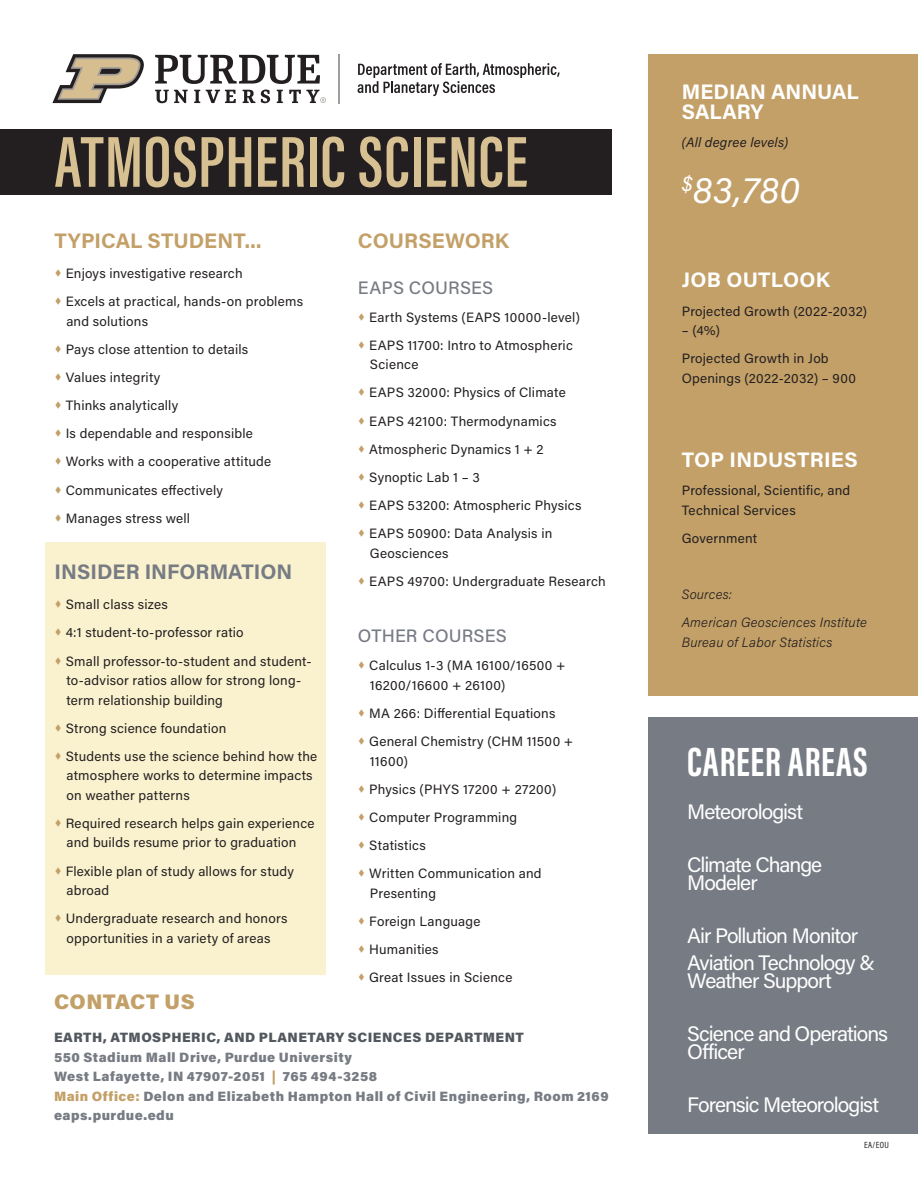
<style>
.page{position:relative;width:918px;height:1188px;background:#fff}
.page>*{position:absolute;margin:0;border:0;box-sizing:border-box;transform-origin:0 0}
.t1{font:600 74.25px "Acumin Pro Extra Cond";letter-spacing:.01em;color:#d7c091}
.t2{font:700 42px "Acumin Pro Extra Cond";letter-spacing:.02em;color:#fff}
.Body_text_Acumin_Pro_9_pt{font:italic 37.5px "Acumin Pro";color:#fff}
.Body_text_Acumin_Pro_9_pt-2{font:21px/18px "Acumin Pro";letter-spacing:-.045em;color:#fff}
.Body_text_Acumin_Pro_9_pt-3{font:700 21px/19.5px "Acumin Pro";letter-spacing:.01em;color:#fff}
.Body_text_subhead{font:700 21px "Acumin Pro";color:#777b83}
.Body_text_subhead-2{font:700 21px "Acumin Pro";letter-spacing:.005em;color:#c3a068}
.Body_text_Acumin_Pro_9_pt-4{font:700 21px "Acumin Pro";letter-spacing:.005em;color:#c3a068}
.t3{font:900 21px "Acumin Pro";letter-spacing:.015em;color:#c3a068}
.Body_text_Acumin_Pro_9_pt-5{font:500 18px "Acumin Pro";letter-spacing:.005em;color:#777b83}
.Body_text_Acumin_Pro_9_pt-6{font:13.5px/19.5px "Acumin Pro";letter-spacing:.015em;color:#231f20}
.t4{font:900 13.5px "Acumin Pro";letter-spacing:.035em;color:#777b83}
.Body_text_Acumin_Pro_9_pt-7{font:italic 300 13.5px/19.5px "Acumin Pro";letter-spacing:.015em;color:#231f20}
.t5{font:900 13.5px "Acumin Pro";letter-spacing:.035em;color:#52585e}
.Body_text_Acumin_Pro_9_pt-8{font:italic 13.5px "Acumin Pro";letter-spacing:.015em;color:#231f20}
.Body_text_Acumin_Reg_8{font:9px "Acumin Pro Cond";color:#231f20}
.s1{color:#c3a068}
</style>
<div class="page">
<div style="left:45px;top:543px;width:280px;height:432px;background:#faf1ce"></div>
<div style="left:0;top:129px;width:612px;height:66px;background:#231f20"></div>
<div style="left:648px;top:718px;width:270px;height:416px;background:#777b83"></div>
<svg style="left:358px;top:63px;width:202px;height:33px"></svg>
<svg style="left:155px;top:90px;width:33px;height:13px"></svg>
<svg style="left:194px;top:90px;width:6px;height:13px"></svg>
<svg style="left:277px;top:90px;width:6px;height:13px"></svg>
<svg style="left:206px;top:90px;width:30px;height:13px"></svg>
<svg style="left:243px;top:90px;width:12px;height:13px"></svg>
<svg style="left:261px;top:90px;width:9px;height:13px"></svg>
<svg style="left:155px;top:55px;width:165px;height:29px"></svg>
<svg style="left:52px;top:54px;width:92px;height:49px"></svg>
<hr style="left:338px;top:54px;width:1px;height:49px;background:#a19c97">
<svg style="left:289px;top:90px;width:37px;height:13px"></svg>
<div style="left:648px;top:54px;width:270px;height:642px;background:#c3a068"></div>
<p class="t1" style="left:55px;top:117px;width:475px">ATMOSPHERIC SCIENCE</p>
<p class="Body_text_subhead-2" style="left:55px;top:226px;width:208px">TYPICAL STUDENT...</p>
<p class="Body_text_Acumin_Pro_9_pt-6" style="left:55px;top:263px;width:190px"><span class="s1">•</span> Enjoys investigative research</p>
<p class="Body_text_Acumin_Pro_9_pt-6" style="left:66px;top:291px;width:238px;text-indent:-12px"><span class="s1">•</span> Excels at practical, hands-on problems and solutions</p>
<p class="Body_text_Acumin_Pro_9_pt-6" style="left:55px;top:339px;width:195px"><span class="s1">•</span> Pays close attention to details</p>
<p class="Body_text_Acumin_Pro_9_pt-6" style="left:55px;top:367px;width:107px"><span class="s1">•</span> Values integrity</p>
<p class="Body_text_Acumin_Pro_9_pt-6" style="left:55px;top:395px;width:125px"><span class="s1">•</span> Thinks analytically</p>
<p class="Body_text_Acumin_Pro_9_pt-6" style="left:55px;top:423px;width:200px"><span class="s1">•</span> Is dependable and responsible</p>
<p class="Body_text_Acumin_Pro_9_pt-6" style="left:55px;top:451px;width:218px"><span class="s1">•</span> Works with a cooperative attitude</p>
<p class="Body_text_Acumin_Pro_9_pt-6" style="left:55px;top:480px;width:170px"><span class="s1">•</span> Communicates effectively</p>
<p class="Body_text_Acumin_Pro_9_pt-6" style="left:55px;top:508px;width:137px"><span class="s1">•</span> Manages stress well</p>
<p class="Body_text_subhead" style="left:55px;top:557px;width:239px">INSIDER INFORMATION</p>
<p class="Body_text_Acumin_Pro_9_pt-6" style="left:55px;top:594px;width:115px"><span class="s1">•</span> Small class sizes</p>
<p class="Body_text_Acumin_Pro_9_pt-6" style="left:55px;top:622px;width:191px"><span class="s1">•</span> 4:1 student-to-professor ratio</p>
<p class="Body_text_Acumin_Pro_9_pt-6" style="left:67px;top:651px;width:247px;text-indent:-12px"><span class="s1">•</span> Small professor-to-student and student&shy;to-advisor ratios allow for strong long&shy;term relationship building</p>
<p class="Body_text_Acumin_Pro_9_pt-6" style="left:55px;top:718px;width:173px"><span class="s1">•</span> Strong science foundation</p>
<p class="Body_text_Acumin_Pro_9_pt-6" style="left:67px;top:746px;width:252px;text-indent:-12px"><span class="s1">•</span> Students use the science behind how the atmosphere works to determine impacts on weather patterns</p>
<p class="Body_text_Acumin_Pro_9_pt-6" style="left:55px;top:813px;width:262px;text-align:center"><span class="s1">•</span> Required research helps gain experience and builds resume prior to graduation</p>
<p class="Body_text_Acumin_Pro_9_pt-6" style="left:67px;top:861px;width:229px;text-indent:-12px"><span class="s1">•</span> Flexible plan of study allows for study abroad</p>
<p class="Body_text_Acumin_Pro_9_pt-6" style="left:55px;top:908px;width:235px;text-align:center"><span class="s1">•</span> Undergraduate research and honors opportunities in a variety of areas</p>
<p class="Body_text_Acumin_Pro_9_pt-4" style="left:358px;top:226px;width:153px">COURSEWORK</p>
<p class="Body_text_Acumin_Pro_9_pt-5" style="left:358px;top:275px;width:137px">EAPS COURSES</p>
<p class="Body_text_Acumin_Pro_9_pt-6" style="left:358px;top:307px;width:223px"><span class="s1">•</span> Earth Systems (EAPS 10000-level)</p>
<p class="Body_text_Acumin_Pro_9_pt-6" style="left:370px;top:335px;width:204px;text-indent:-12px"><span class="s1">•</span> EAPS 11700: Intro to Atmospheric<br>Science</p>
<p class="Body_text_Acumin_Pro_9_pt-6" style="left:358px;top:382px;width:209px"><span class="s1">•</span> EAPS 32000: Physics of Climate</p>
<p class="Body_text_Acumin_Pro_9_pt-6" style="left:358px;top:411px;width:200px"><span class="s1">•</span> EAPS 42100: Thermodynamics</p>
<p class="Body_text_Acumin_Pro_9_pt-6" style="left:358px;top:439px;width:187px"><span class="s1">•</span> Atmospheric Dynamics 1 + 2</p>
<p class="Body_text_Acumin_Pro_9_pt-6" style="left:358px;top:467px;width:123px"><span class="s1">•</span> Synoptic Lab 1 – 3</p>
<p class="Body_text_Acumin_Pro_9_pt-6" style="left:358px;top:495px;width:225px"><span class="s1">•</span> EAPS 53200: Atmospheric Physics</p>
<p class="Body_text_Acumin_Pro_9_pt-6" style="left:370px;top:523px;width:184px;text-indent:-12px"><span class="s1">•</span> EAPS 50900: Data Analysis in<br>Geosciences</p>
<p class="Body_text_Acumin_Pro_9_pt-6" style="left:358px;top:571px;width:249px"><span class="s1">•</span> EAPS 49700: Undergraduate Research</p>
<p class="Body_text_Acumin_Pro_9_pt-5" style="left:358px;top:623px;width:150px">OTHER COURSES</p>
<p class="Body_text_Acumin_Pro_9_pt-6" style="left:370px;top:655px;width:197px;text-indent:-12px"><span class="s1">•</span> Calculus 1-3 (MA 16100/16500 +<br>16200/16600 + 26100)</p>
<p class="Body_text_Acumin_Pro_9_pt-6" style="left:358px;top:703px;width:199px"><span class="s1">•</span> MA 266: Differential Equations</p>
<p class="Body_text_Acumin_Pro_9_pt-6" style="left:370px;top:731px;width:205px;text-indent:-12px"><span class="s1">•</span> General Chemistry (CHM 11500 +<br>11600)</p>
<p class="Body_text_Acumin_Pro_9_pt-6" style="left:358px;top:779px;width:200px"><span class="s1">•</span> Physics (PHYS 17200 + 27200)</p>
<p class="Body_text_Acumin_Pro_9_pt-6" style="left:358px;top:807px;width:161px"><span class="s1">•</span> Computer Programming</p>
<p class="Body_text_Acumin_Pro_9_pt-6" style="left:358px;top:835px;width:69px"><span class="s1">•</span> Statistics</p>
<p class="Body_text_Acumin_Pro_9_pt-6" style="left:370px;top:863px;width:173px;text-indent:-12px"><span class="s1">•</span> Written Communication and<br>Presenting</p>
<p class="Body_text_Acumin_Pro_9_pt-6" style="left:358px;top:911px;width:124px"><span class="s1">•</span> Foreign Language</p>
<p class="Body_text_Acumin_Pro_9_pt-6" style="left:358px;top:939px;width:82px"><span class="s1">•</span> Humanities</p>
<p class="Body_text_Acumin_Pro_9_pt-6" style="left:358px;top:967px;width:156px"><span class="s1">•</span> Great Issues in Science</p>
<p class="t3" style="left:54px;top:987px;width:142px">CONTACT US</p>
<p class="t5" style="left:54px;top:1028px;width:471px">EARTH, ATMOSPHERIC, AND PLANETARY SCIENCES DEPARTMENT</p>
<p class="t4" style="left:54px;top:1048px;width:299px">550 Stadium Mall Drive, Purdue University</p>
<p class="t4" style="left:54px;top:1067px;width:325px">West Lafayette, IN 47907-2051 <span class="s1">|</span> 765 494-3258</p>
<p class="t4" style="left:54px;top:1087px;width:556px"><span class="s1">Main Office:</span> Delon and Elizabeth Hampton Hall of Civil Engineering, Room 2169</p>
<p class="t4" style="left:54px;top:1106px;width:121px">eaps.purdue.edu</p>
<p class="Body_text_Acumin_Pro_9_pt-3" style="left:682px;top:81px;width:179px">MEDIAN ANNUAL<br>SALARY</p>
<p class="Body_text_Acumin_Pro_9_pt-8" style="left:682px;top:133px;width:108px">(All degree levels)</p>
<p class="Body_text_Acumin_Pro_9_pt" style="left:682px;top:164px;width:120px"><sup>$</sup>83,780</p>
<p class="Body_text_Acumin_Pro_9_pt-3" style="left:682px;top:269px;width:150px">JOB OUTLOOK</p>
<p class="Body_text_Acumin_Pro_9_pt-6" style="left:682px;top:301px;width:187px">Projected Growth (2022-2032)</p>
<p class="Body_text_Acumin_Pro_9_pt-6" style="left:682px;top:320px;width:40px">– (4%)</p>
<p class="Body_text_Acumin_Pro_9_pt-6" style="left:682px;top:348px;width:176px">Projected Growth in Job<br>Openings (2022-2032) – 900</p>
<p class="Body_text_Acumin_Pro_9_pt-3" style="left:682px;top:449px;width:177px">TOP INDUSTRIES</p>
<p class="Body_text_Acumin_Pro_9_pt-6" style="left:682px;top:480px;width:170px">Professional, Scientific, and<br>Technical Services</p>
<p class="Body_text_Acumin_Pro_9_pt-6" style="left:682px;top:528px;width:77px">Government</p>
<p class="Body_text_Acumin_Pro_9_pt-7" style="left:682px;top:584px;width:52px">Sources:</p>
<p class="Body_text_Acumin_Pro_9_pt-7" style="left:682px;top:612px;width:187px">American Geosciences Institute<br>Bureau of Labor Statistics</p>
<p class="t2" style="left:687px;top:736px;width:182px">CAREER AREAS</p>
<p class="Body_text_Acumin_Pro_9_pt-2" style="left:687px;top:802px;width:117px">Meteorologist</p>
<p class="Body_text_Acumin_Pro_9_pt-2" style="left:687px;top:855px;width:137px">Climate Change<br>Modeler</p>
<p class="Body_text_Acumin_Pro_9_pt-2" style="left:687px;top:926px;width:172px">Air Pollution Monitor</p>
<p class="Body_text_Acumin_Pro_9_pt-2" style="left:687px;top:953px;width:189px">Aviation Technology &amp;<br>Weather Support</p>
<p class="Body_text_Acumin_Pro_9_pt-2" style="left:687px;top:1024px;width:202px">Science and Operations<br>Officer</p>
<p class="Body_text_Acumin_Pro_9_pt-2" style="left:687px;top:1095px;width:194px">Forensic Meteorologist</p>
<p class="Body_text_Acumin_Reg_8" style="left:864px;top:1139px;width:26px">EA/EOU</p>
</div>
